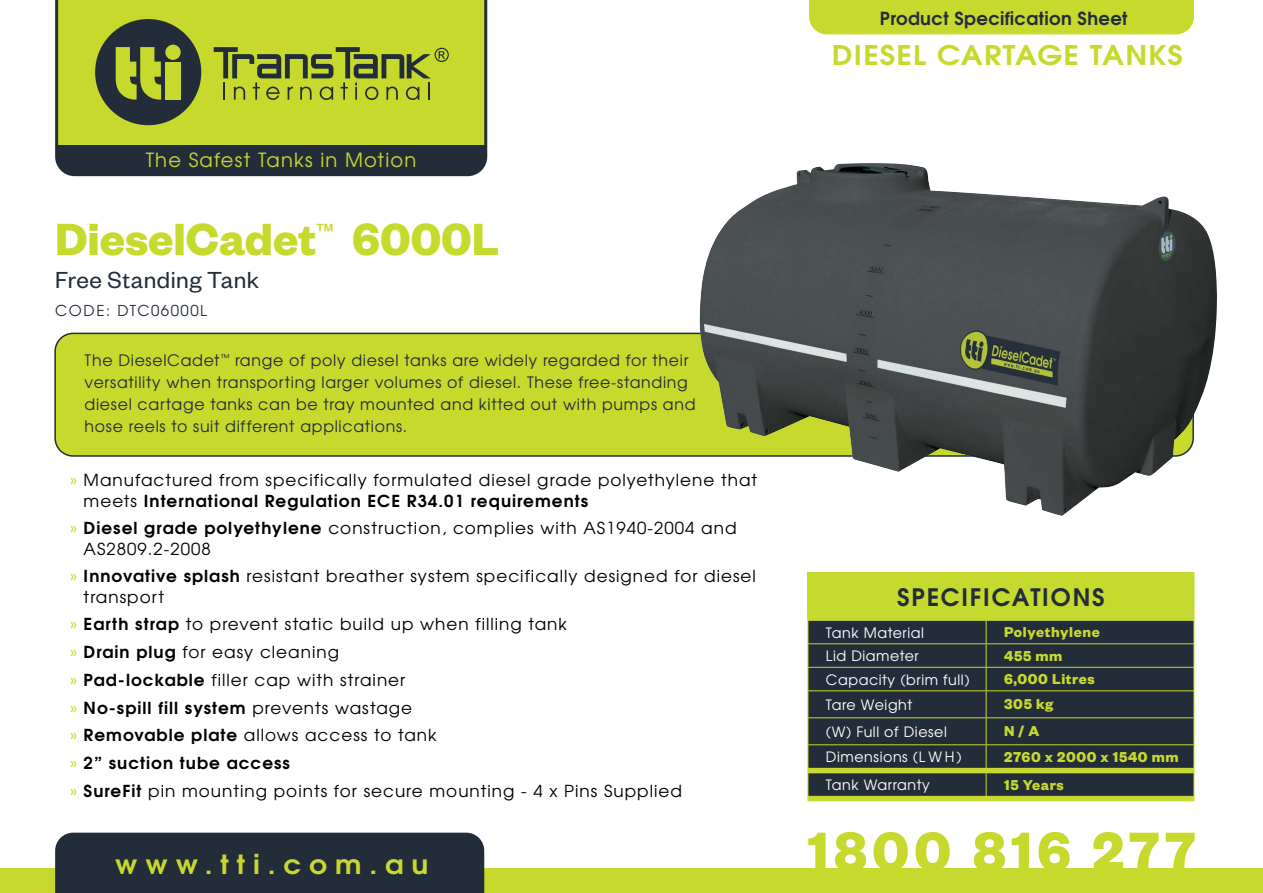
<style>
.page{position:relative;width:1263px;height:893px;background:#fff}
.page>*{position:absolute;margin:0;border:0;box-sizing:border-box;transform-origin:0 0}
.t1{font:700 60px "Founders Grotesk";letter-spacing:.08em;color:#c7d92d}
.t2{font:700 49.5px "Founders Grotesk";color:#c6d92d}
.t3{font:700 27px "Te X Gyre Adventor";letter-spacing:.04em;color:#c7d92d;scale:1.1 1}
.t4{font:700 26.25px "Te X Gyre Adventor";letter-spacing:.28em;color:#c7d92d;scale:1.07 1}
.t5{font:25.5px "Founders Grotesk";letter-spacing:.02em;color:#232d39}
.t6{font:700 24px "Te X Gyre Adventor";letter-spacing:.075em;color:#232d39}
.t7{font:19.5px "Te X Gyre Adventor";letter-spacing:.06em;color:#c7d92d}
.t8{font:700 18px "Te X Gyre Adventor";letter-spacing:.02em;color:#232d39}
.t9{font:16.5px/27.8px "Te X Gyre Adventor";letter-spacing:.06em;color:#000}
.t10{font:15.75px/21.8px "Te X Gyre Adventor";letter-spacing:.045em;color:#232d39}
.t11{font:700 15.75px "Founders Grotesk";letter-spacing:.04em;color:#c7d92d}
.t12{font:15px "Te X Gyre Adventor";letter-spacing:.1em;color:#232d39}
.t13{font:14.25px "Te X Gyre Adventor";letter-spacing:.04em;color:#fff}
.s1{color:#c6d92f}
.s2{font-weight:700}
</style>
<div class="page">
<div style="left:0;top:869px;width:1263px;height:24px;background:#c7d92d"></div>
<div style="left:55px;top:833px;width:429px;height:60px;background:#232d39"></div>
<svg style="left:55px;top:0;width:432px;height:176px;background:#93a231"></svg>
<div style="left:809px;top:0;width:385px;height:34px;background:#c7d92d"></div>
<div style="left:55px;top:333px;width:1138px;height:123px;background:#c7d92d;border-radius:18px"></div>
<div style="left:54px;top:333px;width:1140px;height:124px;border:2px solid #232d39;border-radius:18px"></div>
<img style="left:699px;top:163px;width:518px;height:353px">
<div style="left:808px;top:572px;width:386px;height:48px;background:#c6d92f"></div>
<hr style="left:807px;top:572px;width:179px;height:1px;background:#c6d92f">
<hr style="left:807px;top:573px;width:1px;height:47px;background:#c6d92f">
<hr style="left:807px;top:620px;width:179px;height:1px;background:#c6d92f">
<hr style="left:986px;top:620px;width:208px;height:1px;background:#c6d92f">
<svg style="left:807px;top:621px;width:387px;height:179px;background:#313c38"></svg>
<hr style="left:807px;top:800px;width:179px;height:1px;background:#c7d92d">
<hr style="left:986px;top:800px;width:208px;height:1px;background:#c7d92d">
<p class="t7" style="left:146px;top:145px;width:272px">The Safest Tanks in Motion</p>
<h2 class="t2" style="left:55px;top:207px;width:446px">DieselCadet<sup>™</sup> 6000L</h2>
<h3 class="t5" style="left:55px;top:264px;width:205px">Free Standing Tank</h3>
<p class="t12" style="left:55px;top:299px;width:153px">CODE: DTC06000L</p>
<p class="t10" style="left:85px;top:349px;width:612px">The DieselCadet<sup>™</sup> range of poly diesel tanks are widely regarded for their versatility when transporting larger volumes of diesel. These free-standing diesel cartage tanks can be tray mounted and kitted out with pumps and hose reels to suit different applications.</p>
<p class="t9" style="left:84px;top:469px;width:675px;line-height:20.2px;text-indent:-13px"><span class="s1">»</span> Manufactured from specifically formulated diesel grade polyethylene that meets <span class="s2">International Regulation ECE R34.01 requirements</span></p>
<p class="t9" style="left:84px;top:517px;width:654px;line-height:20.2px;text-indent:-13px"><span class="s1">»</span> <span class="s2">Diesel grade polyethylene</span> construction, complies with AS1940-2004 and<br>AS2809.2-2008</p>
<p class="t9" style="left:84px;top:565px;width:674px;line-height:20.2px;text-indent:-13px"><span class="s1">»</span> <span class="s2">Innovative splash</span> resistant breather system specifically designed for diesel transport</p>
<p class="t9" style="left:70px;top:609px;width:613px"><span class="s1">»</span> <span class="s2">Earth strap</span> to prevent static build up when filling tank<br><span class="s1">»</span> <span class="s2">Drain plug</span> for easy cleaning<br><span class="s1">»</span> <span class="s2">Pad-lockable</span> filler cap with strainer<br><span class="s1">»</span> <span class="s2">No-spill fill system</span> prevents wastage<br><span class="s1">»</span> <span class="s2">Removable plate</span> allows access to tank<br><span class="s1">»</span> <span class="s2">2” suction tube access<br></span><span class="s1">»</span> <span class="s2">SureFit</span> pin mounting points for secure mounting - 4 x Pins Supplied</p>
<h3 class="t4" style="left:115px;top:841px;width:294px">www.tti.com.au</h3>
<p class="t8" style="left:880px;top:2px;width:249px">Product Specification Sheet</p>
<h3 class="t3" style="left:832px;top:32px;width:321px">DIESEL CARTAGE TANKS</h3>
<h3 class="t6" style="left:897px;top:576px;width:209px">SPECIFICATIONS</h3>
<p class="t13" style="left:826px;top:621px;width:100px">Tank Material</p>
<p class="t11" style="left:1004px;top:622px;width:97px">Polyethylene</p>
<p class="t13" style="left:826px;top:645px;width:94px">Lid Diameter</p>
<p class="t11" style="left:1004px;top:645px;width:60px">455 mm</p>
<p class="t13" style="left:826px;top:668px;width:145px">Capacity (brim full)</p>
<p class="t11" style="left:1004px;top:669px;width:92px">6,000 Litres</p>
<p class="t13" style="left:826px;top:694px;width:88px">Tare Weight</p>
<p class="t11" style="left:1004px;top:694px;width:51px">305 kg</p>
<p class="t13" style="left:826px;top:721px;width:123px">(W) Full of Diesel</p>
<p class="t11" style="left:1004px;top:721px;width:37px">N / A</p>
<p class="t13" style="left:826px;top:746px;width:137px">Dimensions (L W H)</p>
<p class="t11" style="left:1004px;top:746px;width:176px">2760 x 2000 x 1540 mm</p>
<p class="t13" style="left:826px;top:774px;width:105px">Tank Warranty</p>
<p class="t11" style="left:1004px;top:774px;width:61px">15 Years</p>
<h1 class="t1" style="left:808px;top:813px;width:389px">1800 816 277</h1>
</div>
